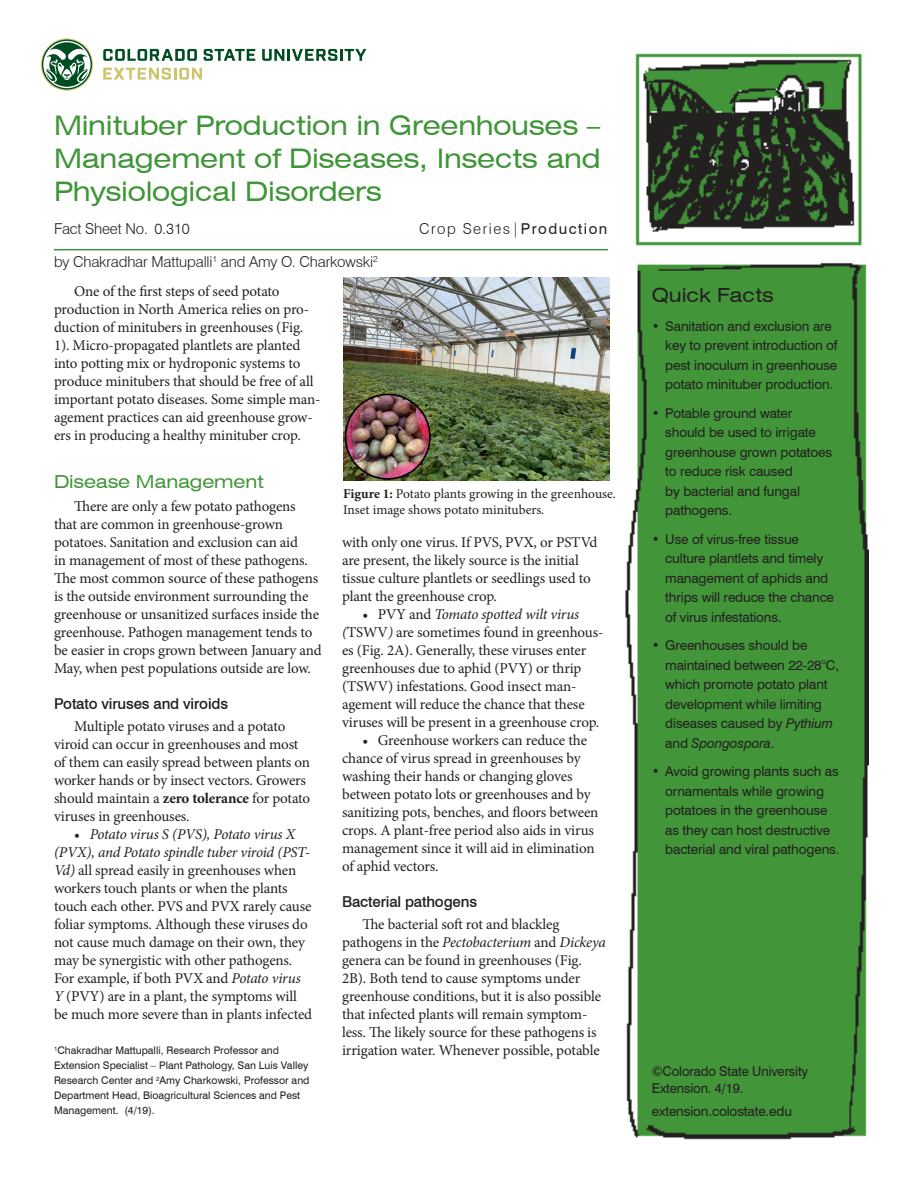
<style>
.page{position:relative;width:918px;height:1188px;background:#fff}
.page>*{position:absolute;margin:0;border:0;box-sizing:border-box;transform-origin:0 0}
.t1{font:expanded 27px/33px "Swiss 721 BT";letter-spacing:-.01em;color:#3f9537;text-align:justify}
.QF_subhead{font:expanded 19.5px "Swiss 721 BT";color:#231f20}
.subhead_1{font:expanded 18px "Swiss 721 BT";letter-spacing:-.01em;color:#3f9537}
.body{font:15px/18px "Minion Pro";letter-spacing:-.01em;color:#231f20}
.author{font:300 15px "Swiss 721 BT";letter-spacing:-.01em;color:#231f20}
.subhead_2{font:500 15px "Swiss 721 BT";letter-spacing:-.01em;color:#231f20}
.series___category{font:300 15px "Swiss 721 BT";letter-spacing:.1em;color:#231f20}
.series___category-2{font:300 15px "Swiss 721 BT";letter-spacing:-.01em;color:#231f20}
.copyright{font:13.5px/19.5px "Swiss 721 BT";letter-spacing:-.01em;color:#231f20}
.table_text{font:13.5px/16.5px "Minion Pro";letter-spacing:-.005em;color:#231f20}
.author_info{font:10.5px/15px "Swiss 721 BT";color:#231f20}
.s1{font-weight:400}
.s2{font-weight:700}
.s3{font-style:italic}
</style>
<div class="page">
<hr style="left:54px;top:249px;width:554px;height:1px;background:#3f9537">
<svg style="left:103px;top:49px;width:94px;height:12px"></svg>
<svg style="left:204px;top:49px;width:51px;height:12px"></svg>
<svg style="left:262px;top:49px;width:104px;height:12px"></svg>
<svg style="left:103px;top:68px;width:99px;height:12px"></svg>
<svg style="left:41px;top:38px;width:52px;height:53px"></svg>
<svg style="left:42px;top:40px;width:50px;height:50px"></svg>
<svg style="left:43px;top:41px;width:48px;height:47px"></svg>
<img style="left:625px;top:53px;width:244px;height:1087px">
<img style="left:343px;top:277px;width:266px;height:203px">
<p class="t1" style="left:54px;top:109px;width:548px">Minituber Production in Greenhouses – Management of Diseases, Insects and Physiological Disorders</p>
<p class="series___category-2" style="left:54px;top:220px;width:137px">Fact Sheet No. 0.310</p>
<p class="series___category" style="left:419px;top:220px;width:190px">Crop Series|<span class="s1">Production</span></p>
<p class="author" style="left:54px;top:253px;width:325px">by Chakradhar Mattupalli<sup>1</sup> and Amy O. Charkowski<sup>2</sup></p>
<p class="body" style="left:54px;top:282px;width:268px;text-indent:20px">One of the first steps of seed potato production in North America relies on pro&shy;duction of minitubers in greenhouses (Fig.<br>1). Micro-propagated plantlets are planted into potting mix or hydroponic systems to produce minitubers that should be free of all important potato diseases. Some simple man&shy;agement practices can aid greenhouse grow&shy;ers in producing a healthy minituber crop.</p>
<p class="subhead_1" style="left:54px;top:471px;width:211px">Disease Management</p>
<p class="body" style="left:54px;top:497px;width:269px;text-indent:20px">There are only a few potato pathogens that are common in greenhouse-grown potatoes. Sanitation and exclusion can aid<br>in management of most of these pathogens.<br>The most common source of these pathogens is the outside environment surrounding the greenhouse or unsanitized surfaces inside the greenhouse. Pathogen management tends to be easier in crops grown between January and May, when pest populations outside are low.</p>
<p class="subhead_2" style="left:54px;top:694px;width:176px">Potato viruses and viroids</p>
<p class="body" style="left:54px;top:717px;width:258px;text-indent:20px">Multiple potato viruses and a potato viroid can occur in greenhouses and most of them can easily spread between plants on worker hands or by insect vectors. Growers should maintain a <span class="s2">zero tolerance</span> for potato viruses in greenhouses.</p>
<p class="body" style="left:54px;top:825px;width:260px;text-indent:20px">• <span class="s3">Potato virus S (PVS), Potato virus X (PVX), and Potato spindle tuber viroid (PST-Vd)</span> all spread easily in greenhouses when workers touch plants or when the plants touch each other. PVS and PVX rarely cause foliar symptoms. Although these viruses do not cause much damage on their own, they may be synergistic with other pathogens.<br>For example, if both PVX and <span class="s3">Potato virus Y</span> (PVY) are in a plant, the symptoms will be much more severe than in plants infected</p>
<p class="table_text" style="left:343px;top:485px;width:274px"><span class="s2">Figure 1:</span> Potato plants growing in the greenhouse.<br>Inset image shows potato minitubers.</p>
<p class="body" style="left:342px;top:533px;width:257px">with only one virus. If PVS, PVX, or PSTVd are present, the likely source is the initial tissue culture plantlets or seedlings used to plant the greenhouse crop.</p>
<p class="body" style="left:342px;top:605px;width:263px;text-indent:20px">• PVY and <span class="s3">Tomato spotted wilt virus (</span>TSWV<span class="s3">)</span> are sometimes found in greenhous&shy;es (Fig. 2A). Generally, these viruses enter greenhouses due to aphid (PVY) or thrip (TSWV) infestations. Good insect man&shy;agement will reduce the chance that these viruses will be present in a greenhouse crop.</p>
<p class="body" style="left:342px;top:731px;width:258px;text-indent:20px">• Greenhouse workers can reduce the chance of virus spread in greenhouses by washing their hands or changing gloves between potato lots or greenhouses and by sanitizing pots, benches, and floors between crops. A plant-free period also aids in virus management since it will aid in elimination of aphid vectors.</p>
<p class="subhead_2" style="left:342px;top:892px;width:137px">Bacterial pathogens</p>
<p class="body" style="left:342px;top:915px;width:265px;text-indent:20px">The bacterial soft rot and blackleg pathogens in the <span class="s3">Pectobacterium</span> and <span class="s3">Dickeya </span>genera can be found in greenhouses (Fig.<br>2B). Both tend to cause symptoms under greenhouse conditions, but it is also possible that infected plants will remain symptom&shy;less. The likely source for these pathogens is irrigation water. Whenever possible, potable</p>
<p class="author_info" style="left:54px;top:1043px;width:257px"><sup>1</sup>Chakradhar Mattupalli, Research Professor and Extension Specialist – Plant Pathology, San Luis Valley Research Center and <sup>2</sup>Amy Charkowski, Professor and Department Head, Bioagricultural Sciences and Pest Management. (4/19).</p>
<p class="QF_subhead" style="left:652px;top:283px;width:124px">Quick Facts</p>
<p class="copyright" style="left:665px;top:316px;width:174px;text-indent:-14px">• Sanitation and exclusion are key to prevent introduction of pest inoculum in greenhouse potato minituber production.</p>
<p class="copyright" style="left:665px;top:403px;width:168px;text-indent:-14px">• Potable ground water should be used to irrigate greenhouse grown potatoes to reduce risk caused<br>by bacterial and fungal pathogens.</p>
<p class="copyright" style="left:665px;top:529px;width:170px;text-indent:-14px">• Use of virus-free tissue culture plantlets and timely management of aphids and thrips will reduce the chance of virus infestations.</p>
<p class="copyright" style="left:665px;top:635px;width:175px;text-indent:-14px">• Greenhouses should be maintained between 22-28°C, which promote potato plant development while limiting diseases caused by <span class="s3">Pythium </span>and <span class="s3">Spongospora</span>.</p>
<p class="copyright" style="left:665px;top:761px;width:176px;text-indent:-14px">• Avoid growing plants such as ornamentals while growing potatoes in the greenhouse as they can host destructive bacterial and viral pathogens.</p>
<p class="copyright" style="left:652px;top:1063px;width:158px;line-height:16.5px">©Colorado State University<br>Extension. 4/19.</p>
<p class="copyright" style="left:652px;top:1101px;width:142px">extension.colostate.edu</p>
</div>
